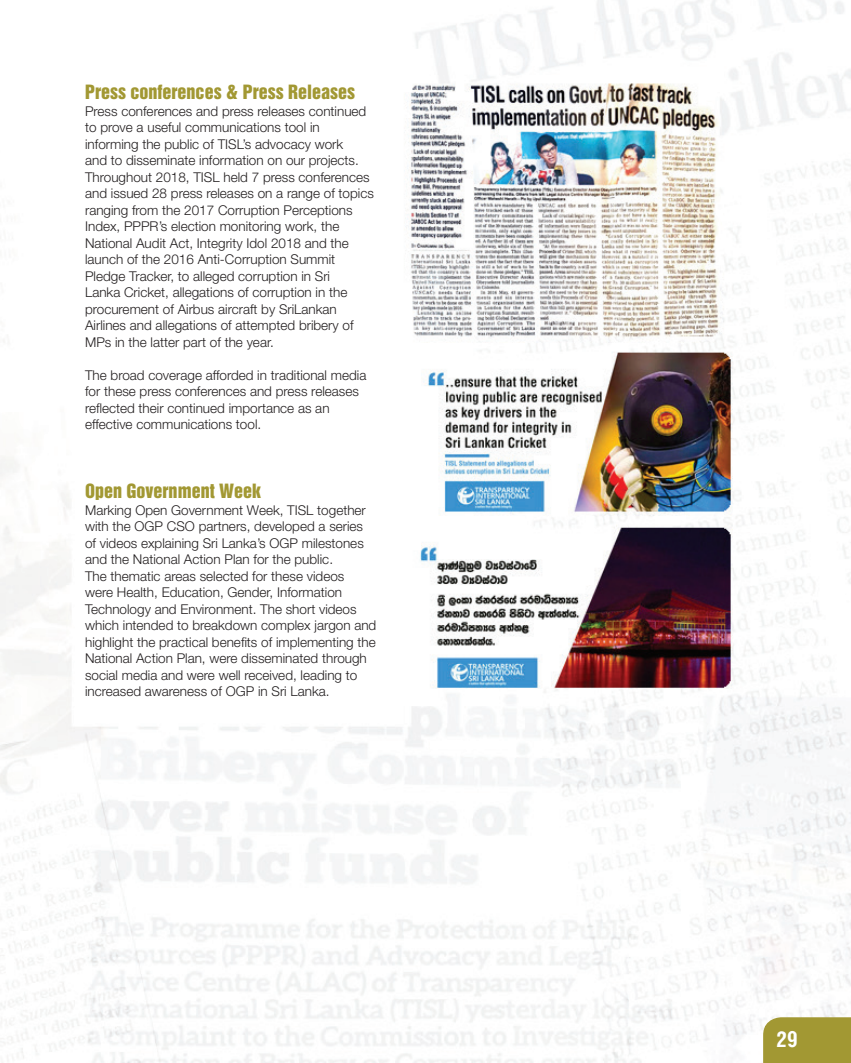
<style>
.page{position:relative;width:851px;height:1063px;background:#fff}
.page>*{position:absolute;margin:0;border:0;box-sizing:border-box;transform-origin:0 0}
.t1{font:700 21px "Arena Condensed";color:#fff}
.t2{font:18px "Helvetica Inserat LT Std";color:#a29833}
.t3{font:300 13.5px/16.5px "Helvetica Neue";color:#231f20}
</style>
<div class="page">
<img style="left:0;top:0;width:850px;height:1063px">
<div style="left:763px;top:1017px;width:87px;height:46px;background:#a29833"></div>
<div style="left:765px;top:1027px;width:44px;height:28px;background:#a29833"></div>
<h2 class="t2" style="left:85px;top:82px;width:271px">Press conferences &amp; Press Releases</h2>
<p class="t3" style="left:85px;top:102px;width:290px">Press conferences and press releases continued to prove a useful communications tool in informing the public of TISL’s advocacy work<br>and to disseminate information on our projects.<br>Throughout 2018, TISL held 7 press conferences and issued 28 press releases on a range of topics ranging from the 2017 Corruption Perceptions Index, PPPR’s election monitoring work, the National Audit Act, Integrity Idol 2018 and the launch of the 2016 Anti-Corruption Summit Pledge Tracker, to alleged corruption in Sri<br>Lanka Cricket, allegations of corruption in the procurement of Airbus aircraft by SriLankan Airlines and allegations of attempted bribery of MPs in the latter part of the year.</p>
<p class="t3" style="left:85px;top:366px;width:283px">The broad coverage afforded in traditional media for these press conferences and press releases reflected their continued importance as an effective communications tool.</p>
<h2 class="t2" style="left:85px;top:481px;width:178px">Open Government Week</h2>
<p class="t3" style="left:85px;top:501px;width:293px">Marking Open Government Week, TISL together with the OGP CSO partners, developed a series of videos explaining Sri Lanka’s OGP milestones and the National Action Plan for the public.<br>The thematic areas selected for these videos<br>were Health, Education, Gender, Information Technology and Environment. The short videos which intended to breakdown complex jargon and highlight the practical benefits of implementing the National Action Plan, were disseminated through social media and were well received, leading to increased awareness of OGP in Sri Lanka.</p>
<h1 class="t1" style="left:776px;top:1027px;width:23px">29</h1>
</div>
